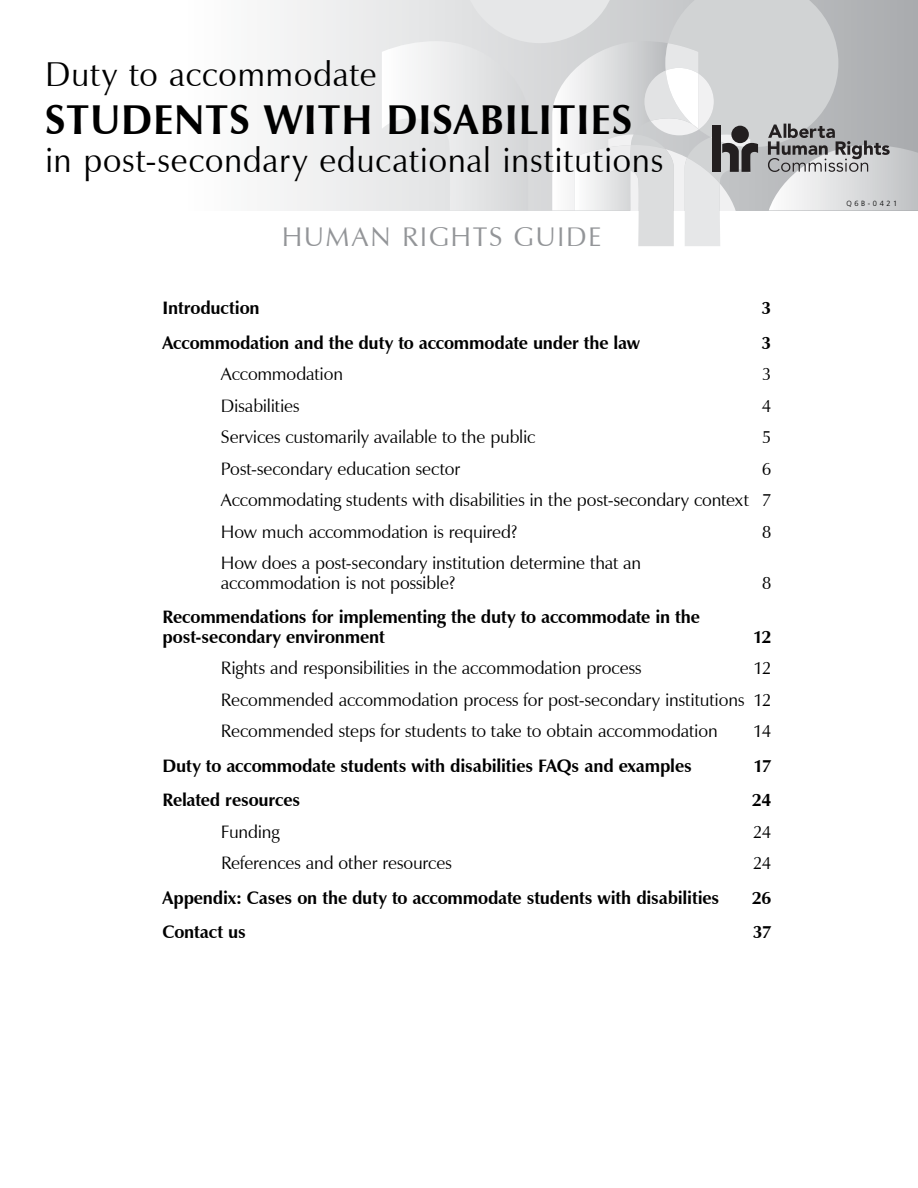
<style>
.page{position:relative;width:918px;height:1188px;background:#fff}
.page>*{position:absolute;margin:0;border:0;box-sizing:border-box;transform-origin:0 0}
.t1{font:700 41.7px "Zapf Humanist 601 BT";letter-spacing:.02em;color:#000}
.t2{font:34.5px "Zapf Humanist 601 BT";letter-spacing:.025em;color:#000}
.t3{font:27px "Zapf Humanist 601 BT";letter-spacing:.06em;color:#939598}
.t4{font:18px/31.5px "Zapf Humanist 601 BT";letter-spacing:-.01em;color:#000;text-align:justify}
.t5{font:700 18px/19.5px "Zapf Humanist 601 BT";letter-spacing:-.01em;color:#000}
.t6{font:300 7.5px "Frutiger";letter-spacing:.34em;color:#000}
</style>
<div class="page">
<div style="left:274px;top:0;width:108px;height:210px;background:#efeff0"></div>
<svg style="left:382px;top:0;width:536px;height:246px"></svg>
<h2 class="t2" style="left:45px;top:52px;width:333px">Duty to accommodate</h2>
<h1 class="t1" style="left:45px;top:94px;width:589px">STUDENTS WITH DISABILITIES</h1>
<h2 class="t2" style="left:45px;top:139px;width:620px">in post-secondary educational institutions</h2>
<h3 class="t3" style="left:282px;top:220px;width:321px">HUMAN RIGHTS GUIDE</h3>
<p class="t5" style="left:162px;top:298px;width:99px">Introduction</p>
<p class="t5" style="left:762px;top:298px;width:11px">3</p>
<p class="t5" style="left:162px;top:333px;width:479px">Accommodation and the duty to accommodate under the law</p>
<p class="t5" style="left:762px;top:333px;width:11px">3</p>
<p class="t4" style="left:221px;top:358px;width:124px">Accommodation</p>
<p class="t4" style="left:762px;top:358px;width:11px">3</p>
<p class="t4" style="left:221px;top:390px;width:80px">Disabilities</p>
<p class="t4" style="left:762px;top:390px;width:11px">4</p>
<p class="t4" style="left:221px;top:421px;width:316px">Services customarily available to the public</p>
<p class="t4" style="left:762px;top:421px;width:11px">5</p>
<p class="t4" style="left:221px;top:453px;width:241px">Post‑secondary education sector</p>
<p class="t4" style="left:221px;top:453px;width:552px;text-indent:541px">6<br>Accommodating students with disabilities in the post-secondary context 7<br>How much accommodation is required?</p>
<p class="t4" style="left:762px;top:516px;width:11px">8</p>
<p class="t4" style="left:221px;top:553px;width:422px;line-height:19.5px">How does a post‑secondary institution determine that an accommodation is not possible?</p>
<p class="t5" style="left:162px;top:607px;width:539px">Recommendations for implementing the duty to accommodate in the post‑secondary environment</p>
<p class="t4" style="left:762px;top:567px;width:11px">8</p>
<p class="t5" style="left:753px;top:627px;width:20px">12</p>
<p class="t4" style="left:221px;top:652px;width:422px">Rights and responsibilities in the accommodation process</p>
<p class="t4" style="left:221px;top:652px;width:552px;text-indent:532px">12<br>Recommended accommodation process for post‑secondary institutions 12<br>Recommended steps for students to take to obtain accommodation</p>
<p class="t4" style="left:753px;top:715px;width:20px">14</p>
<p class="t5" style="left:162px;top:756px;width:531px">Duty to accommodate students with disabilities FAQs and examples</p>
<p class="t5" style="left:754px;top:756px;width:19px">17</p>
<p class="t5" style="left:162px;top:790px;width:139px">Related resources</p>
<p class="t5" style="left:752px;top:790px;width:21px">24</p>
<p class="t4" style="left:221px;top:816px;width:60px">Funding</p>
<p class="t4" style="left:753px;top:816px;width:20px">24</p>
<p class="t4" style="left:221px;top:847px;width:232px">References and other resources</p>
<p class="t4" style="left:753px;top:847px;width:20px">24</p>
<p class="t5" style="left:162px;top:888px;width:558px">Appendix: Cases on the duty to accommodate students with disabilities</p>
<p class="t5" style="left:752px;top:888px;width:21px">26</p>
<p class="t5" style="left:162px;top:922px;width:85px">Contact us</p>
<p class="t5" style="left:753px;top:922px;width:20px">37</p>
<p class="t6" style="left:846px;top:199px;width:52px">Q6B-0421</p>
</div>
